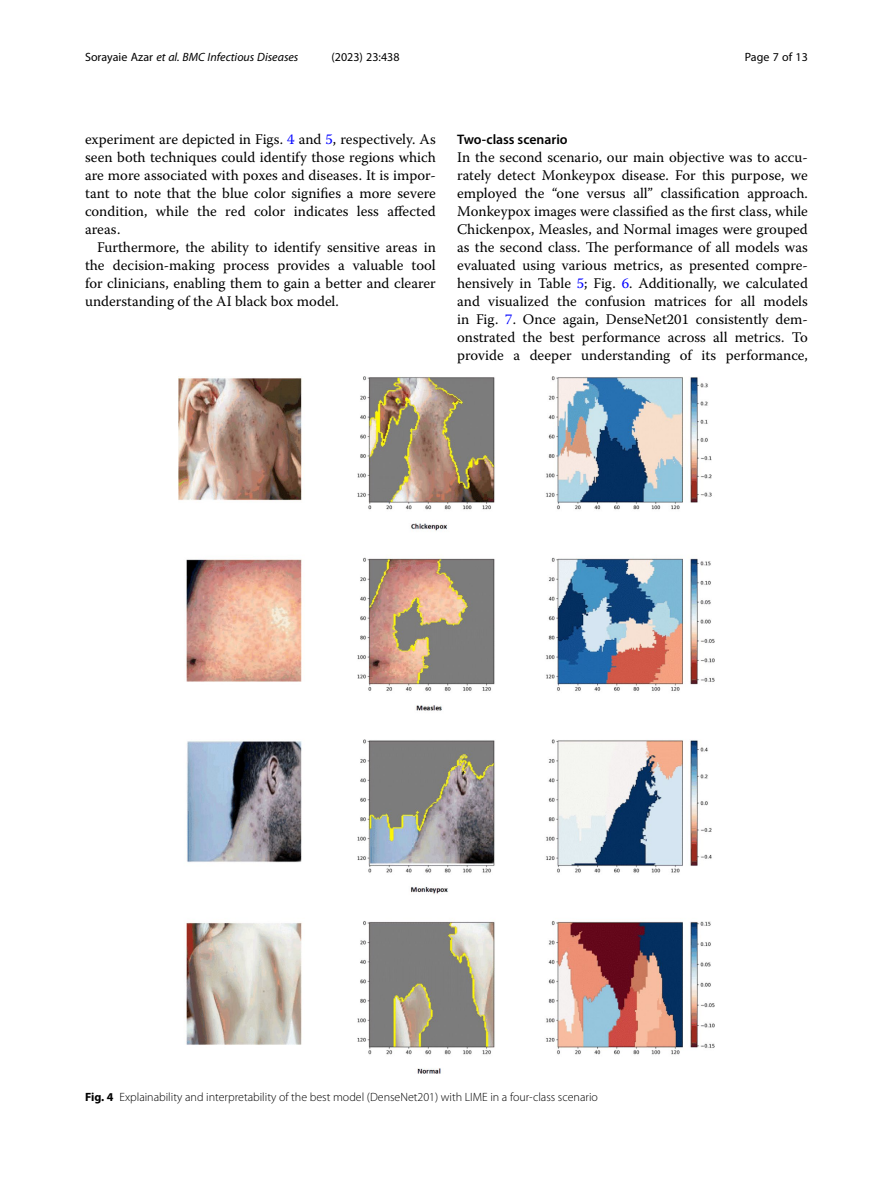
<style>
.page{position:relative;width:893px;height:1191px;background:#fff}
.page>*{position:absolute;margin:0;border:0;box-sizing:border-box;transform-origin:0 0}
.Body_Text{font:14.7px/18px "Warnock Pro";color:#000;text-align:justify}
.Body_Text_Indent{font:14.7px/18px "Warnock Pro";color:#000;text-align:justify}
.Head_2{font:600 13.8px "Myriad Pro";color:#000}
.Figure_Caption{font:300 12px "Myriad Pro";color:#000}
.t1{font:italic 12px "Myriad Pro";color:#000}
.t2{font:12px "Myriad Pro";color:#000}
.s1{font-style:normal}
.s2{color:#00f}
.s3{font-weight:700}
</style>
<div class="page">
<img style="left:178px;top:376px;width:536px;height:698px">
<p class="t1" style="left:85px;top:50px;width:215px"><span class="s1">Sorayaie Azar</span> et al. BMC Infectious Diseases</p>
<p class="t2" style="left:331px;top:50px;width:70px">(2023) 23:438</p>
<p class="t2" style="left:745px;top:50px;width:65px">Page 7 of 13</p>
<p class="Body_Text_Indent" style="left:85px;top:130px;width:352px">experiment are depicted in Figs. <span class="s2">4</span> and <span class="s2">5</span>, respectively. As seen both techniques could identify those regions which are more associated with poxes and diseases. It is impor&shy;tant to note that the blue color signifies a more severe condition, while the red color indicates less affected areas.</p>
<p class="Body_Text_Indent" style="left:85px;top:238px;width:352px;text-indent:12px">Furthermore, the ability to identify sensitive areas in the decision-making process provides a valuable tool for clinicians, enabling them to gain a better and clearer understanding of the AI black box model.</p>
<p class="Head_2" style="left:457px;top:131px;width:112px">Two-class scenario</p>
<p class="Body_Text" style="left:457px;top:148px;width:352px">In the second scenario, our main objective was to accu&shy;rately detect Monkeypox disease. For this purpose, we employed the “one versus all” classification approach.<br>Monkeypox images were classified as the first class, while Chickenpox, Measles, and Normal images were grouped as the second class. The performance of all models was evaluated using various metrics, as presented compre&shy;hensively in Table <span class="s2">5</span>; Fig. <span class="s2">6</span>. Additionally, we calculated and visualized the confusion matrices for all models in Fig. <span class="s2">7</span>. Once again, DenseNet201 consistently dem&shy;onstrated the best performance across all metrics. To provide a deeper understanding of its performance,</p>
<p class="Figure_Caption" style="left:85px;top:1090px;width:514px"><span class="s3">Fig. 4</span> Explainability and interpretability of the best model (DenseNet201) with LIME in a four-class scenario</p>
</div>
